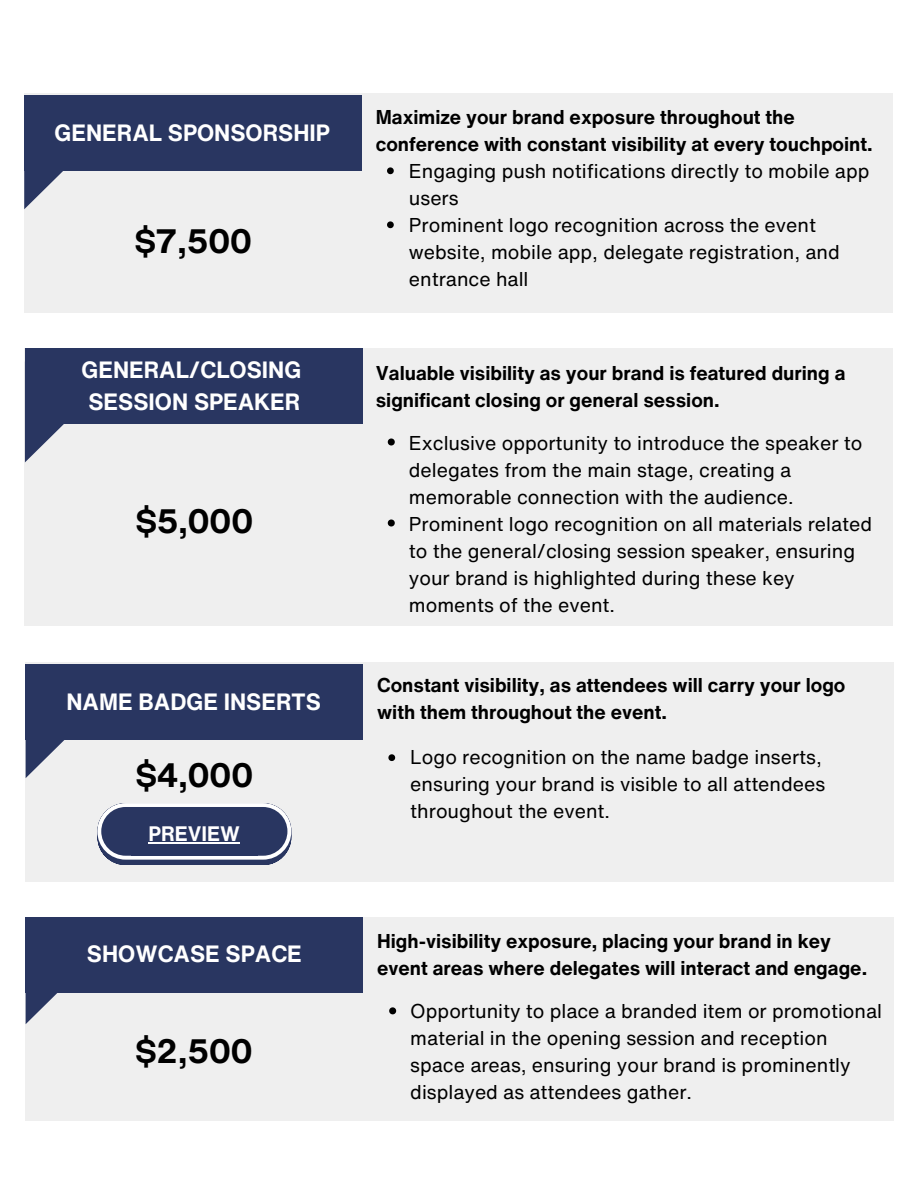
<style>
.page{position:relative;width:918px;height:1188px;background:#fff}
.page>*{position:absolute;margin:0;border:0;box-sizing:border-box;transform-origin:0 0}
.t1{font:700 33px "Helvetica Now Text";color:#000}
.t2{font:700 22.95px/32.1px "Helvetica Now Text";color:#fff;text-align:center}
.t3{font:700 20.4px "Helvetica Now Text";color:#fff}
.t4{font:19.5px/27px "Helvetica Now Text";color:#000}
.t5{font:700 19.5px/27px "Helvetica Now Text";color:#000}
</style>
<div class="page">
<div style="left:24px;top:348px;width:868px;height:278px;background:#efefef"></div>
<div style="left:25px;top:348px;width:337px;height:76px;background:#293661"></div>
<svg style="left:25px;top:424px;width:39px;height:38px"></svg>
<div style="left:26px;top:662px;width:868px;height:219px;background:#efefef"></div>
<div style="left:26px;top:664px;width:337px;height:76px;background:#293661"></div>
<svg style="left:26px;top:740px;width:39px;height:38px"></svg>
<svg style="left:388px;top:439px;width:7px;height:7px"></svg>
<svg style="left:388px;top:520px;width:7px;height:7px"></svg>
<svg style="left:388px;top:754px;width:7px;height:7px"></svg>
<div style="left:26px;top:917px;width:868px;height:204px;background:#efefef"></div>
<svg style="left:26px;top:993px;width:31px;height:31px"></svg>
<div style="left:26px;top:917px;width:337px;height:76px;background:#293661"></div>
<svg style="left:389px;top:1007px;width:7px;height:7px"></svg>
<svg style="left:97px;top:803px;width:194px;height:62px"></svg>
<div style="left:131px;top:813px;width:127px;height:42px;background:#293661"></div>
<hr style="left:149px;top:842px;width:91px;height:1px;background:#fff">
<div style="left:24px;top:93px;width:868px;height:219px;background:#efefef"></div>
<div style="left:24px;top:95px;width:338px;height:76px;background:#293661"></div>
<svg style="left:24px;top:171px;width:39px;height:38px"></svg>
<svg style="left:387px;top:167px;width:7px;height:7px"></svg>
<svg style="left:387px;top:221px;width:7px;height:7px"></svg>
<p class="t2" style="left:55px;top:117px;width:277px">GENERAL SPONSORSHIP</p>
<h4 class="t1" style="left:134px;top:217px;width:120px">$7,500</h4>
<p class="t2" style="left:81px;top:353px;width:222px">GENERAL/CLOSING<br>SESSION SPEAKER</p>
<h4 class="t1" style="left:135px;top:496px;width:120px">$5,000</h4>
<h1 class="t2" style="left:66px;top:686px;width:256px">NAME BADGE INSERTS</h1>
<p class="t1" style="left:135px;top:751px;width:120px">$4,000</p>
<p class="t3" style="left:149px;top:818px;width:93px">PREVIEW</p>
<h2 class="t2" style="left:87px;top:937px;width:216px">SHOWCASE SPACE</h2>
<p class="t1" style="left:135px;top:1026px;width:120px">$2,500</p>
<h1 class="t5" style="left:376px;top:103px;width:498px">Maximize your brand exposure throughout the conference with constant visibility at every touchpoint.</h1>
<p class="t4" style="left:409px;top:157px;width:462px">Engaging push notifications directly to mobile app users</p>
<h3 class="t4" style="left:409px;top:211px;width:432px">Prominent logo recognition across the event website, mobile app, delegate registration, and entrance hall</h3>
<h2 class="t5" style="left:376px;top:359px;width:471px">Valuable visibility as your brand is featured during a significant closing or general session.</h2>
<p class="t4" style="left:409px;top:429px;width:455px">Exclusive opportunity to introduce the speaker to delegates from the main stage, creating a memorable connection with the audience.</p>
<h1 class="t4" style="left:409px;top:510px;width:465px">Prominent logo recognition on all materials related to the general/closing session speaker, ensuring your brand is highlighted during these key moments of the event.</h1>
<p class="t5" style="left:377px;top:672px;width:470px">Constant visibility, as attendees will carry your logo with them throughout the event.</p>
<h2 class="t4" style="left:410px;top:744px;width:417px">Logo recognition on the name badge inserts, ensuring your brand is visible to all attendees throughout the event.</h2>
<h4 class="t5" style="left:377px;top:928px;width:492px">High-visibility exposure, placing your brand in key event areas where delegates will interact and engage.</h4>
<p class="t4" style="left:410px;top:998px;width:473px">Opportunity to place a branded item or promotional material in the opening session and reception space areas, ensuring your brand is prominently displayed as attendees gather.</p>
</div>
